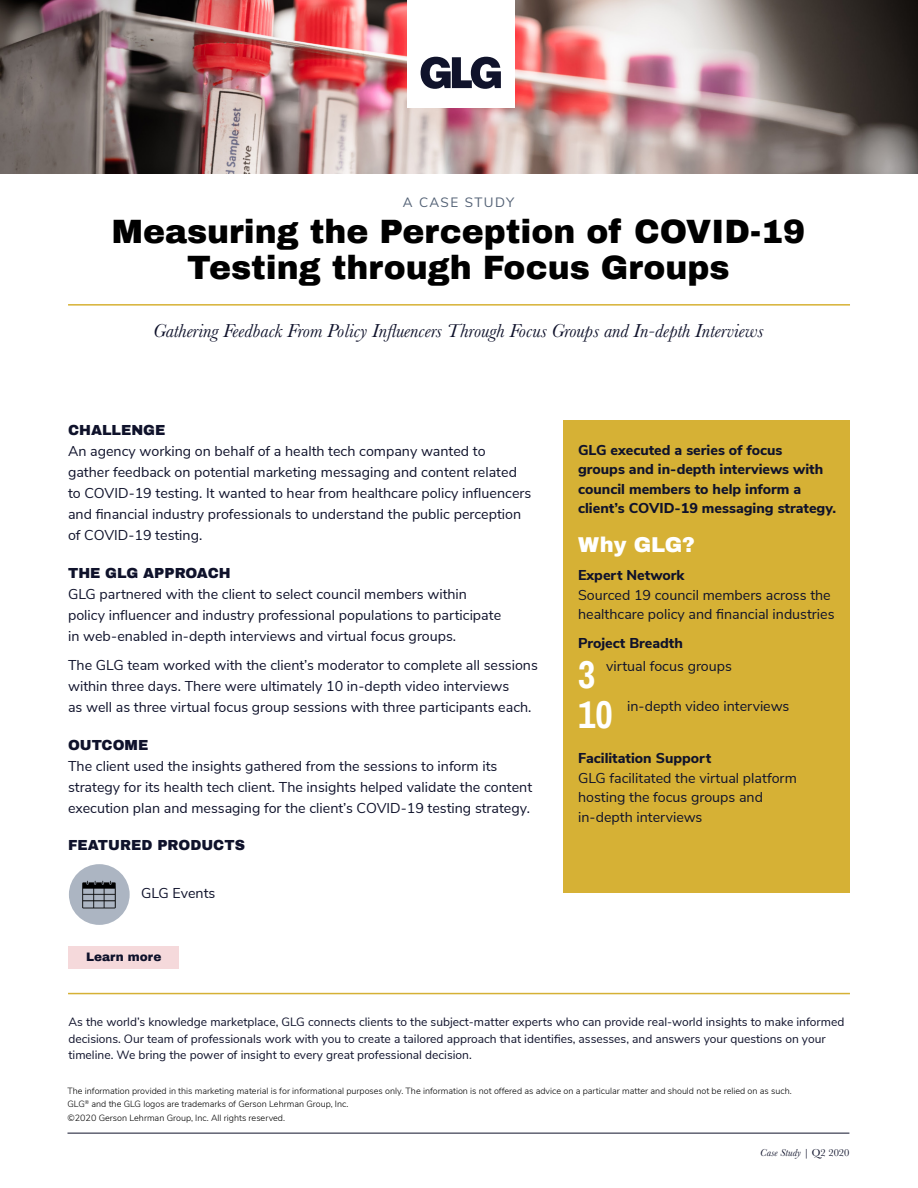
<style>
.page{position:relative;width:918px;height:1188px;background:#fff}
.page>*{position:absolute;margin:0;border:0;box-sizing:border-box;transform-origin:0 0}
.t1{font:700 37.8px/39.8px "Archivo Narrow";color:#fff}
.t2{font:900 33px/36px "Archivo";color:#000;text-align:center}
.t3{font:900 21px "Archivo";color:#fff}
.t4{font:italic 19.5px "Baskerville";color:#0f122b}
.t5{font:14.25px/21px "Nunito Sans";color:#0f122b}
.t6{font:800 14.25px/19.5px "Nunito Sans";color:#0f122b}
.t7{font:900 14.25px "Archivo";color:#0f122b}
.t8{font:13.5px "Nunito Sans";letter-spacing:.105em;color:#536175}
.t9{font:12px/16.5px "Nunito Sans";color:#0f122b}
.t10{font:900 12px "Archivo";color:#0f122b}
.t11{font:italic 10.5px "Baskerville";letter-spacing:.01em;color:#10132b}
.t12{font:300 9px/13.5px "Nunito Sans";color:#000}
.s1{font-style:normal;color:#0f122b}
</style>
<div class="page">
<img style="left:0;top:0;width:918px;height:173px">
<div style="left:564px;top:420px;width:286px;height:473px;background:#d6b135"></div>
<div style="left:407px;top:0;width:108px;height:108px;background:#fff"></div>
<hr style="left:68px;top:304px;width:782px;height:2px;background:#d6b135">
<svg style="left:421px;top:57px;width:80px;height:32px"></svg>
<hr style="left:68px;top:1133px;width:781px;height:1px;background:#10132b">
<hr style="left:68px;top:993px;width:782px;height:1px;background:#d6b135">
<div style="left:68px;top:946px;width:110px;height:23px;background:#f5d9db"></div>
<div style="left:69px;top:864px;width:61px;height:61px;background:#acb5c2;border-radius:50%"></div>
<img style="left:82px;top:880px;width:34px;height:29px">
<p class="t8" style="left:403px;top:192px;width:113px">A CASE STUDY</p>
<h2 class="t2" style="left:112px;top:214px;width:695px">Measuring the Perception of COVID-19<br>Testing through Focus Groups</h2>
<h3 class="t4" style="left:153px;top:318px;width:612px">Gathering Feedback From Policy Influencers Through Focus Groups and In-depth Interviews</h3>
<p class="t7" style="left:68px;top:422px;width:99px">CHALLENGE</p>
<p class="t5" style="left:68px;top:440px;width:465px">An agency working on behalf of a health tech company wanted to<br>gather feedback on potential marketing messaging and content related to COVID-19 testing. It wanted to hear from healthcare policy influencers and financial industry professionals to understand the public perception of COVID-19 testing.</p>
<p class="t7" style="left:68px;top:564px;width:164px">THE GLG APPROACH</p>
<p class="t5" style="left:68px;top:582px;width:435px">GLG partnered with the client to select council members within policy influencer and industry professional populations to participate in web-enabled in-depth interviews and virtual focus groups.</p>
<p class="t5" style="left:68px;top:654px;width:471px">The GLG team worked with the client’s moderator to complete all sessions within three days. There were ultimately 10 in-depth video interviews<br>as well as three virtual focus group sessions with three participants each.</p>
<p class="t7" style="left:68px;top:736px;width:82px">OUTCOME</p>
<p class="t5" style="left:68px;top:754px;width:466px">The client used the insights gathered from the sessions to inform its strategy for its health tech client. The insights helped validate the content execution plan and messaging for the client’s COVID-19 testing strategy.</p>
<p class="t7" style="left:68px;top:836px;width:178px">FEATURED PRODUCTS</p>
<p class="t5" style="left:141px;top:882px;width:76px">GLG Events</p>
<p class="t10" style="left:86px;top:950px;width:77px">Learn more</p>
<p class="t6" style="left:578px;top:439px;width:260px">GLG executed a series of focus<br>groups and in-depth interviews with council members to help inform a client’s COVID-19 messaging strategy.</p>
<h3 class="t3" style="left:578px;top:532px;width:118px">Why GLG?</h3>
<p class="t6" style="left:578px;top:565px;width:108px">Expert Network</p>
<p class="t5" style="left:578px;top:584px;width:258px;line-height:19.5px">Sourced 19 council members across the healthcare policy and financial industries</p>
<p class="t6" style="left:578px;top:632px;width:106px">Project Breadth</p>
<p class="t5" style="left:606px;top:655px;width:127px">virtual focus groups</p>
<p class="t5" style="left:627px;top:695px;width:164px">in-depth video interviews</p>
<p class="t6" style="left:578px;top:748px;width:135px">Facilitation Support</p>
<p class="t5" style="left:578px;top:767px;width:220px;line-height:19.5px">GLG facilitated the virtual platform hosting the focus groups and in-depth interviews</p>
<h1 class="t1" style="left:578px;top:655px;width:36px">3<br>10</h1>
<p class="t9" style="left:69px;top:1013px;width:777px">As the world’s knowledge marketplace, GLG connects clients to the subject-matter experts who can provide real-world insights to make informed decisions. Our team of professionals work with you to create a tailored approach that identifies, assesses, and answers your questions on your timeline. We bring the power of insight to every great professional decision.</p>
<p class="t12" style="left:68px;top:1083px;width:726px">The information provided in this marketing material is for informational purposes only. The information is not offered as advice on a particular matter and should not be relied on as such.<br>GLG<sup>®</sup> and the GLG logos are trademarks of Gerson Lehrman Group, Inc.<br>©2020 Gerson Lehrman Group, Inc. All rights reserved.</p>
<p class="t11" style="left:760px;top:1146px;width:91px">Case Study <span class="s1">| Q2 2020</span></p>
</div>
